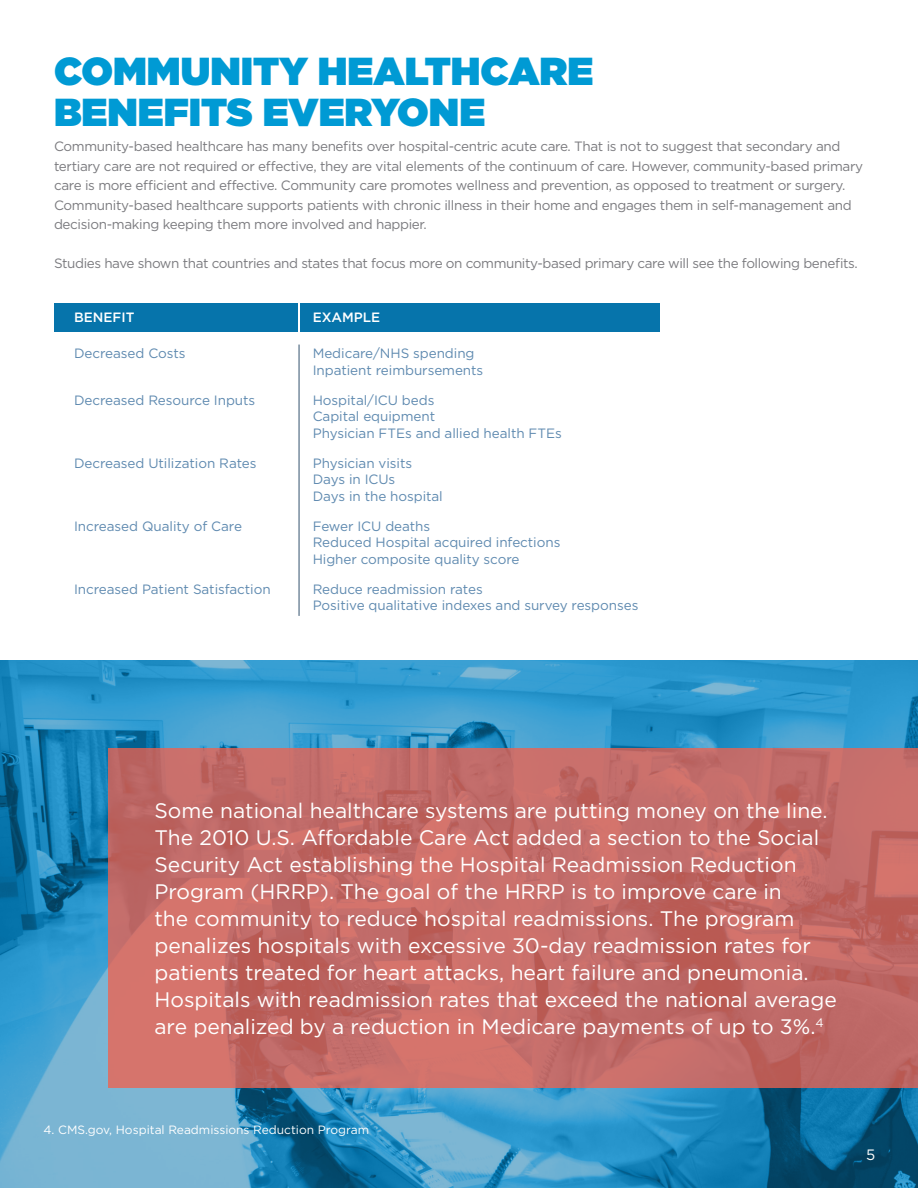
<style>
.page{position:relative;width:918px;height:1188px;background:#fff}
.page>*{position:absolute;margin:0;border:0;box-sizing:border-box;transform-origin:0 0}
.t1{font:900 39px/40.5px "Gotham";color:#009ad4}
.t2{font:21px/27px "Gotham";color:#fff}
.t3{font:15px "Gotham";color:#fff}
.t4{font:13.5px/19.5px "Gotham";letter-spacing:-.025em;color:#7b7b7f}
.t5{font:13.5px/16.5px "Gotham";letter-spacing:-.005em;color:#5f8ab0}
.t6{font:500 13.5px "Gotham";color:#fff}
.t7{font:12px "Gotham";color:#fff}
</style>
<div class="page">
<div style="left:54px;top:303px;width:243px;height:29px;background:#0674ab"></div>
<div style="left:300px;top:303px;width:360px;height:29px;background:#0674ab"></div>
<img style="left:0;top:660px;width:918px;height:528px">
<svg style="left:108px;top:748px;width:810px;height:340px;background:#c46a66"></svg>
<hr style="left:299px;top:345px;width:1px;height:271px;background:#33516e">
<p class="t1" style="left:54px;top:51px;width:541px">COMMUNITY HEALTHCARE<br>BENEFITS EVERYONE</p>
<p class="t4" style="left:54px;top:136px;width:811px">Community-based healthcare has many benefits over hospital-centric acute care. That is not to suggest that secondary and tertiary care are not required or effective, they are vital elements of the continuum of care. However, community-based primary care is more efficient and effective. Community care promotes wellness and prevention, as opposed to treatment or surgery.<br>Community-based healthcare supports patients with chronic illness in their home and engages them in self-management and decision-making keeping them more involved and happier.</p>
<p class="t4" style="left:54px;top:253px;width:805px">Studies have shown that countries and states that focus more on community-based primary care will see the following benefits.</p>
<p class="t6" style="left:74px;top:309px;width:62px">BENEFIT</p>
<p class="t5" style="left:74px;top:345px;width:113px">Decreased Costs</p>
<p class="t5" style="left:74px;top:391px;width:183px">Decreased Resource Inputs</p>
<p class="t5" style="left:74px;top:454px;width:184px">Decreased Utilization Rates</p>
<p class="t5" style="left:74px;top:517px;width:169px">Increased Quality of Care</p>
<p class="t5" style="left:74px;top:580px;width:198px">Increased Patient Satisfaction</p>
<p class="t6" style="left:313px;top:309px;width:69px">EXAMPLE</p>
<p class="t5" style="left:313px;top:345px;width:172px">Medicare/NHS spending<br>Inpatient reimbursements</p>
<p class="t5" style="left:313px;top:391px;width:251px">Hospital/ICU beds<br>Capital equipment<br>Physician FTEs and allied health FTEs</p>
<p class="t5" style="left:313px;top:454px;width:132px">Physician visits<br>Days in ICUs<br>Days in the hospital</p>
<p class="t5" style="left:313px;top:517px;width:249px">Fewer ICU deaths<br>Reduced Hospital acquired infections<br>Higher composite quality score</p>
<p class="t5" style="left:313px;top:580px;width:327px">Reduce readmission rates<br>Positive qualitative indexes and survey responses</p>
<p class="t2" style="left:154px;top:797px;width:684px">Some national healthcare systems are putting money on the line.<br>The 2010 U.S. Affordable Care Act added a section to the Social Security Act establishing the Hospital Readmission Reduction Program (HRRP). The goal of the HRRP is to improve care in<br>the community to reduce hospital readmissions. The program penalizes hospitals with excessive 30-day readmission rates for patients treated for heart attacks, heart failure and pneumonia.<br>Hospitals with readmission rates that exceed the national average are penalized by a reduction in Medicare payments of up to 3%.<sup>4</sup></p>
<p class="t7" style="left:44px;top:1122px;width:327px">4. CMS.gov, Hospital Readmissions Reduction Program</p>
<p class="t3" style="left:866px;top:1145px;width:11px">5</p>
</div>
